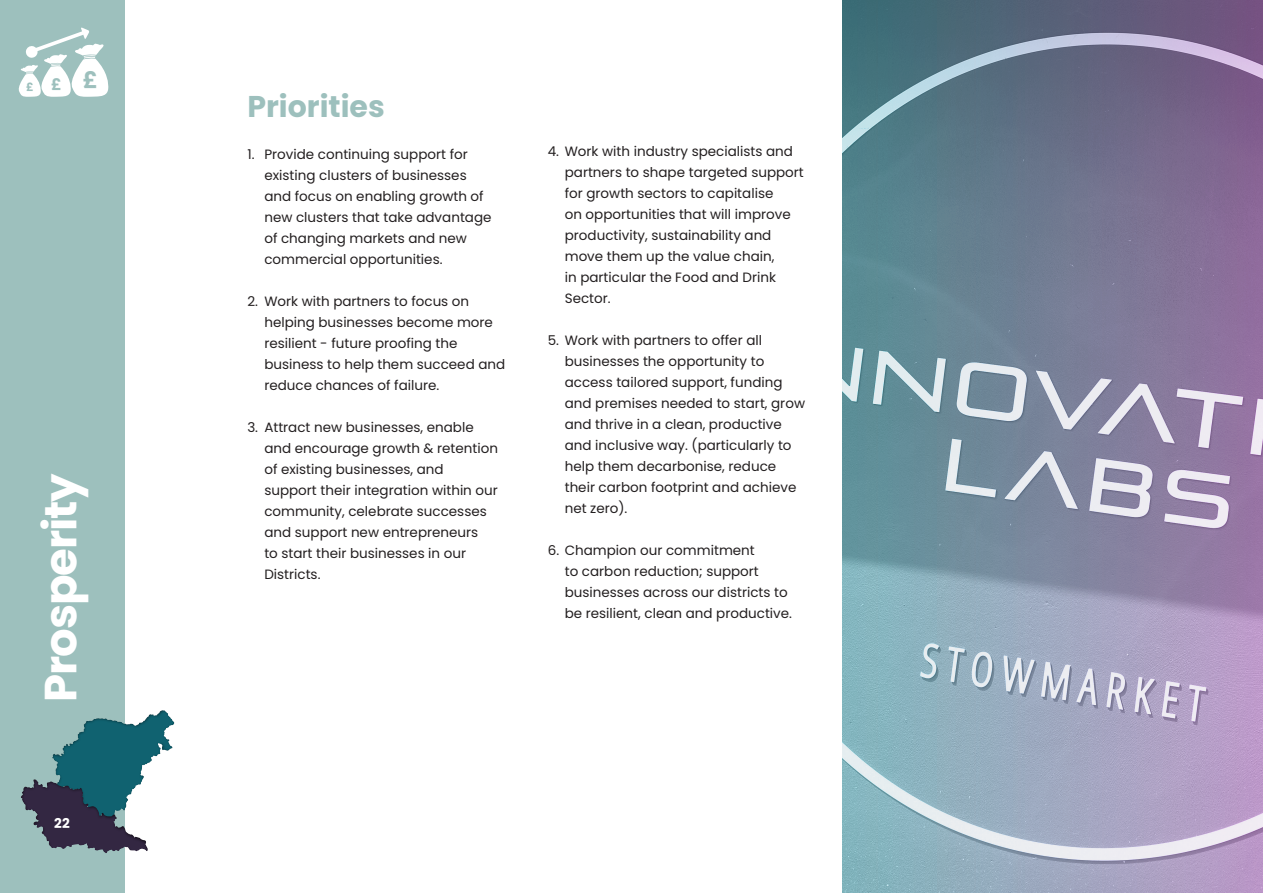
<style>
.page{position:relative;width:1263px;height:893px;background:#fff}
.page>*{position:absolute;margin:0;border:0;box-sizing:border-box;transform-origin:0 0}
.t1{font:700 45px "Poppins";letter-spacing:-.025em;color:#fff}
.t2{font:700 30px "Poppins";color:#9dc0bd}
.t3{font:700 22.8px "Poppins";color:#9dc0bd}
.t4{font:700 15.9px "Poppins";color:#9dc0bd}
.t5{font:13.5px/21px "Poppins";color:#231f20}
.t6{font:700 13.5px "Poppins";color:#fff}
.t7{font:700 11.4px "Poppins";color:#9dc0bd}
</style>
<div class="page">
<img style="left:842px;top:0;width:421px;height:893px">
<div style="left:0;top:0;width:124px;height:893px;background:#9dc0bd"></div>
<svg style="left:52px;top:710px;width:122px;height:68px"></svg>
<div style="left:20px;top:778px;width:129px;height:75px;background:#231f20;opacity:.71"></div>
<svg style="left:18px;top:27px;width:91px;height:70px"></svg>
<p class="t7" style="left:26px;top:81px;width:9px">£</p>
<p class="t4" style="left:51px;top:75px;width:12px">£</p>
<p class="t3" style="left:83px;top:67px;width:17px">£</p>
<p class="t1" style="left:35px;top:702px;width:230px;rotate:-90deg">Prosperity</p>
<p class="t6" style="left:54px;top:815px;width:17px">22</p>
<p class="t2" style="left:247px;top:89px;width:139px">Priorities</p>
<p class="t5" style="left:264px;top:143px;width:229px;text-indent:-17px">1. Provide continuing support for existing clusters of businesses and focus on enabling growth of new clusters that take advantage of changing markets and new commercial opportunities.</p>
<p class="t5" style="left:264px;top:290px;width:242px;text-indent:-17px">2. Work with partners to focus on helping businesses become more resilient - future proofing the business to help them succeed and reduce chances of failure.</p>
<p class="t5" style="left:264px;top:416px;width:235px;text-indent:-17px">3. Attract new businesses, enable and encourage growth &amp; retention of existing businesses, and support their integration within our community, celebrate successes and support new entrepreneurs<br>to start their businesses in our<br>Districts.</p>
<p class="t5" style="left:565px;top:140px;width:241px;text-indent:-17px">4. Work with industry specialists and partners to shape targeted support for growth sectors to capitalise<br>on opportunities that will improve productivity, sustainability and move them up the value chain,<br>in particular the Food and Drink<br>Sector.</p>
<p class="t5" style="left:565px;top:329px;width:242px;text-indent:-17px">5. Work with partners to offer all businesses the opportunity to access tailored support, funding and premises needed to start, grow and thrive in a clean, productive and inclusive way. (particularly to help them decarbonise, reduce their carbon footprint and achieve net zero).</p>
<p class="t5" style="left:565px;top:539px;width:229px;text-indent:-17px">6. Champion our commitment<br>to carbon reduction; support businesses across our districts to be resilient, clean and productive.</p>
</div>
